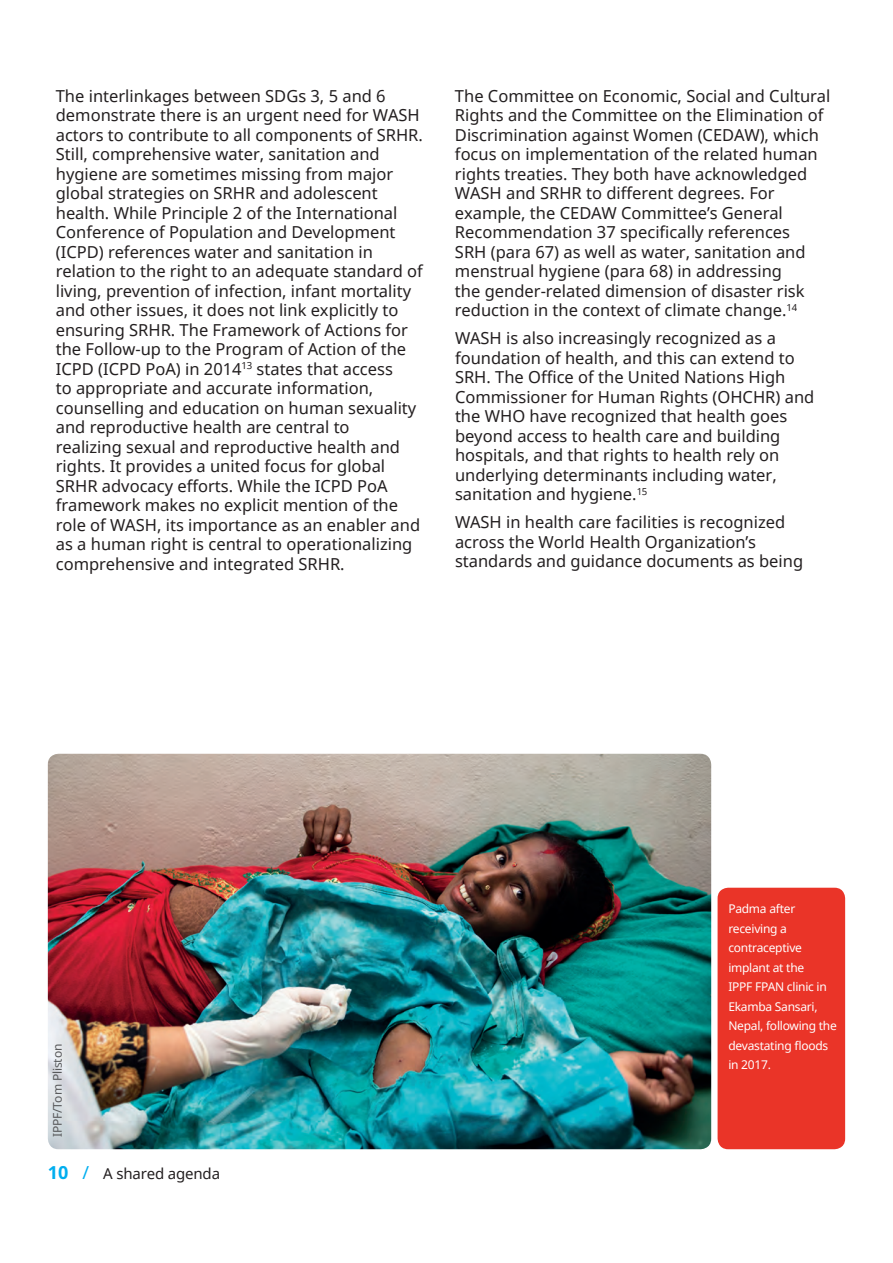
<style>
.page{position:relative;width:893px;height:1263px;background:#fff}
.page>*{position:absolute;margin:0;border:0;box-sizing:border-box;transform-origin:0 0}
.t1{font:16.5px/19.5px "Noto Sans";color:#231f20}
.t2{font:15px "Noto Sans";letter-spacing:-.01em;color:#231f20}
.t3{font:12px/19.5px "Noto Sans";letter-spacing:-.02em;color:#fff}
.t4{font:12px "Noto Sans";letter-spacing:-.01em;color:#57585a}
.s1{font-weight:700;font-size:18px;color:#00aeef}
.s2{font-size:18px;color:#00aeef}
</style>
<div class="page">
<img style="left:48px;top:754px;width:663px;height:395px">
<div style="left:718px;top:888px;width:127px;height:261px;background:#ea3428;border-radius:11px"></div>
<p class="t1" style="left:56px;top:85px;width:369px">The interlinkages between SDGs 3, 5 and 6 demonstrate there is an urgent need for WASH actors to contribute to all components of SRHR.<br>Still, comprehensive water, sanitation and hygiene are sometimes missing from major global strategies on SRHR and adolescent health. While Principle 2 of the International Conference of Population and Development (ICPD) references water and sanitation in relation to the right to an adequate standard of living, prevention of infection, infant mortality and other issues, it does not link explicitly to ensuring SRHR. The Framework of Actions for the Follow-up to the Program of Action of the ICPD (ICPD PoA) in 2014<sup>13</sup> states that access<br>to appropriate and accurate information, counselling and education on human sexuality and reproductive health are central to<br>realizing sexual and reproductive health and rights. It provides a united focus for global SRHR advocacy efforts. While the ICPD PoA framework makes no explicit mention of the role of WASH, its importance as an enabler and as a human right is central to operationalizing comprehensive and integrated SRHR.</p>
<p class="t1" style="left:455px;top:85px;width:377px">The Committee on Economic, Social and Cultural Rights and the Committee on the Elimination of Discrimination against Women (CEDAW), which focus on implementation of the related human rights treaties. They both have acknowledged WASH and SRHR to different degrees. For example, the CEDAW Committee’s General Recommendation 37 specifically references<br>SRH (para 67) as well as water, sanitation and menstrual hygiene (para 68) in addressing<br>the gender-related dimension of disaster risk reduction in the context of climate change.<sup>14</sup></p>
<p class="t1" style="left:455px;top:328px;width:361px">WASH is also increasingly recognized as a foundation of health, and this can extend to SRH. The Office of the United Nations High Commissioner for Human Rights (OHCHR) and the WHO have recognized that health goes beyond access to health care and building hospitals, and that rights to health rely on underlying determinants including water, sanitation and hygiene.<sup>15</sup></p>
<p class="t1" style="left:455px;top:512px;width:350px">WASH in health care facilities is recognized across the World Health Organization’s standards and guidance documents as being</p>
<p class="t4" style="left:49px;top:1137px;width:95px;rotate:-90deg">IPPF/Tom Pliston</p>
<p class="t2" style="left:48px;top:1163px;width:174px"><span class="s1">10</span> <span class="s2">/</span> A shared agenda</p>
<p class="t3" style="left:728px;top:899px;width:110px">Padma after receiving a contraceptive implant at the<br>IPPF FPAN clinic in<br>Ekamba Sansari,<br>Nepal, following the devastating floods in 2017.</p>
</div>
